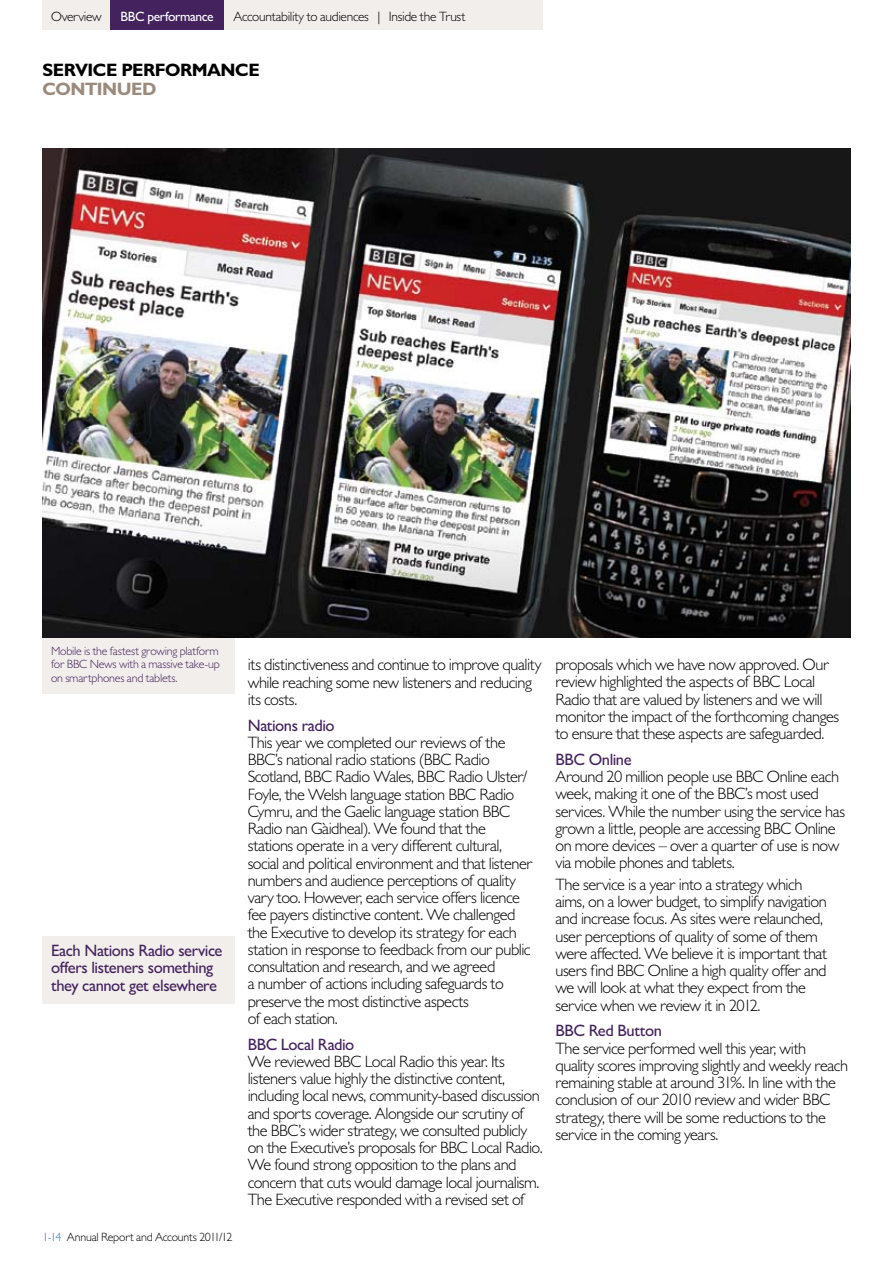
<style>
.page{position:relative;width:893px;height:1263px;background:#fff}
.page>*{position:absolute;margin:0;border:0;box-sizing:border-box;transform-origin:0 0}
.t1{font:700 18px "Gill Sans MT Pro";letter-spacing:-.025em;color:#000}
.t2{font:700 18px "Gill Sans MT Pro";letter-spacing:-.025em;color:#9a8b7d}
.Body-Text{font:300 16.5px/17.2px "Gill Sans MT Pro";letter-spacing:-.03em;color:#000}
.PullOut{font:500 16.5px/17.2px "Gill Sans MT Pro";letter-spacing:-.025em;color:#43225d}
.t3{font:300 13.5px "Gill Sans MT Pro";letter-spacing:-.02em;color:#000}
.t4{font:500 13.5px "Gill Sans MT Pro";letter-spacing:-.025em;color:#fff}
.t5{font:300 12px/13.5px "Gill Sans MT Pro";letter-spacing:-.015em;color:#43225d;text-align:justify}
.t6{font:300 12px "Gill Sans MT Pro";letter-spacing:-.015em;color:#000}
.s1{color:#f2eeeb}
.s2{color:#1c7cad}
</style>
<div class="page">
<img style="left:43px;top:149px;width:807px;height:489px">
<div style="left:43px;top:638px;width:192px;height:55px;background:#f2eeeb"></div>
<div style="left:43px;top:936px;width:192px;height:67px;background:#f2eeeb"></div>
<div style="left:43px;top:0;width:500px;height:30px;background:#f2eeeb"></div>
<div style="left:111px;top:0;width:113px;height:30px;background:#43225d"></div>
<p class="t3" style="left:51px;top:9px;width:64px">Overview <span class="s1">|</span></p>
<p class="t3" style="left:222px;top:9px;width:245px"><span class="s1">|</span> Accountability to audiences | Inside the Trust</p>
<p class="t4" style="left:120px;top:9px;width:95px">BBC performance</p>
<p class="t1" style="left:43px;top:59px;width:219px">SERVICE PERFORMANCE</p>
<p class="t2" style="left:43px;top:78px;width:116px">CONTINUED</p>
<p class="t5" style="left:51px;top:644px;width:170px">Mobile is the fastest growing platform for BBC News with a massive take-up on smartphones and tablets.</p>
<p class="PullOut" style="left:51px;top:942px;width:173px">Each Nations Radio service offers listeners something they cannot get elsewhere</p>
<p class="t6" style="left:43px;top:1230px;width:191px"><span class="s2">1-14</span> Annual Report and Accounts 2011/12</p>
<p class="Body-Text" style="left:248px;top:656px;width:295px">its distinctiveness and continue to improve quality while reaching some new listeners and reducing its costs.</p>
<h3 class="PullOut" style="left:248px;top:716px;width:88px">Nations radio</h3>
<p class="Body-Text" style="left:248px;top:733px;width:286px">This year we completed our reviews of the BBC’s national radio stations (BBC Radio Scotland, BBC Radio Wales, BBC Radio Ulster/ Foyle, the Welsh language station BBC Radio Cymru, and the Gaelic language station BBC Radio nan Gàidheal). We found that the stations operate in a very different cultural, social and political environment and that listener numbers and audience perceptions of quality vary too. However, each service offers licence fee payers distinctive content. We challenged the Executive to develop its strategy for each station in response to feedback from our public consultation and research, and we agreed<br>a number of actions including safeguards to preserve the most distinctive aspects<br>of each station.</p>
<h3 class="PullOut" style="left:248px;top:1035px;width:108px">BBC Local Radio</h3>
<p class="Body-Text" style="left:248px;top:1052px;width:296px">We reviewed BBC Local Radio this year. Its listeners value highly the distinctive content, including local news, community-based discussion and sports coverage. Alongside our scrutiny of the BBC’s wider strategy, we consulted publicly on the Executive’s proposals for BBC Local Radio.<br>We found strong opposition to the plans and concern that cuts would damage local journalism.<br>The Executive responded with a revised set of</p>
<p class="Body-Text" style="left:555px;top:656px;width:285px">proposals which we have now approved. Our review highlighted the aspects of BBC Local Radio that are valued by listeners and we will monitor the impact of the forthcoming changes to ensure that these aspects are safeguarded.</p>
<h3 class="PullOut" style="left:555px;top:751px;width:78px">BBC Online</h3>
<p class="Body-Text" style="left:555px;top:768px;width:291px">Around 20 million people use BBC Online each week, making it one of the BBC’s most used services. While the number using the service has grown a little, people are accessing BBC Online on more devices – over a quarter of use is now via mobile phones and tablets.</p>
<p class="Body-Text" style="left:555px;top:875px;width:273px">The service is a year into a strategy which aims, on a lower budget, to simplify navigation and increase focus. As sites were relaunched, user perceptions of quality of some of them were affected. We believe it is important that users find BBC Online a high quality offer and we will look at what they expect from the service when we review it in 2012.</p>
<h3 class="PullOut" style="left:555px;top:1022px;width:108px">BBC Red Button</h3>
<p class="Body-Text" style="left:555px;top:1039px;width:294px">The service performed well this year, with quality scores improving slightly and weekly reach remaining stable at around 31%. In line with the conclusion of our 2010 review and wider BBC strategy, there will be some reductions to the service in the coming years.</p>
</div>
